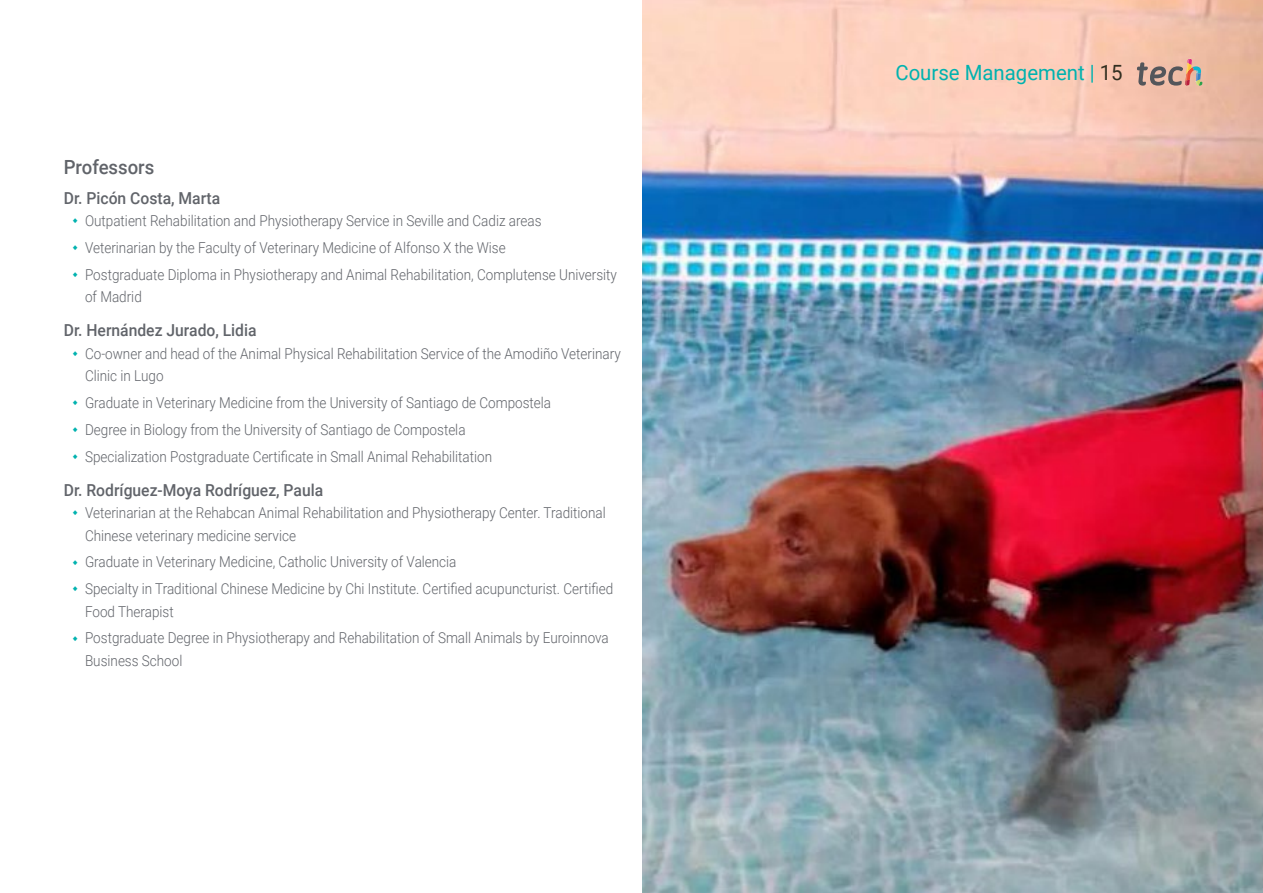
<style>
.page{position:relative;width:1263px;height:893px;background:#fff}
.page>*{position:absolute;margin:0;border:0;box-sizing:border-box;transform-origin:0 0}
.Sección___Pag{font:21px "Roboto";color:#00b2af}
.Subtítulo_Pag{font:500 19.5px "Roboto";color:#61646a;scale:.95 1}
.Autor_ok{font:500 16.5px "Roboto";color:#61646a;scale:.95 1}
.t1{font:300 15px/22.5px "Roboto";color:#61646a;scale:.9 1}
.s1{color:#312e20}
</style>
<div class="page">
<img style="left:642px;top:0;width:621px;height:893px">
<svg style="left:1137px;top:59px;width:65px;height:27px;background:#bf9c8e"></svg>
<p class="Subtítulo_Pag" style="left:64px;top:154px;width:97px">Professors</p>
<p class="Autor_ok" style="left:64px;top:186px;width:166px">Dr. Picón Costa, Marta</p>
<p class="t1" style="left:85px;top:209px;width:509px">Outpatient Rehabilitation and Physiotherapy Service in Seville and Cadiz areas</p>
<p class="t1" style="left:85px;top:236px;width:469px">Veterinarian by the Faculty of Veterinary Medicine of Alfonso X the Wise</p>
<p class="t1" style="left:85px;top:262px;width:593px">Postgraduate Diploma in Physiotherapy and Animal Rehabilitation, Complutense University of Madrid</p>
<p class="Autor_ok" style="left:64px;top:319px;width:204px">Dr. Hernández Jurado, Lidia</p>
<p class="t1" style="left:85px;top:342px;width:597px">Co-owner and head of the Animal Physical Rehabilitation Service of the Amodiño Veterinary<br>Clinic in Lugo</p>
<p class="t1" style="left:85px;top:391px;width:519px">Graduate in Veterinary Medicine from the University of Santiago de Compostela</p>
<p class="t1" style="left:85px;top:418px;width:424px">Degree in Biology from the University of Santiago de Compostela</p>
<p class="t1" style="left:85px;top:444px;width:454px">Specialization Postgraduate Certificate in Small Animal Rehabilitation</p>
<p class="Autor_ok" style="left:64px;top:478px;width:275px">Dr. Rodríguez-Moya Rodríguez, Paula</p>
<p class="t1" style="left:85px;top:501px;width:580px">Veterinarian at the Rehabcan Animal Rehabilitation and Physiotherapy Center. Traditional<br>Chinese veterinary medicine service</p>
<p class="t1" style="left:85px;top:550px;width:414px">Graduate in Veterinary Medicine, Catholic University of Valencia</p>
<p class="t1" style="left:85px;top:577px;width:588px">Specialty in Traditional Chinese Medicine by Chi Institute. Certified acupuncturist. Certified<br>Food Therapist</p>
<p class="t1" style="left:85px;top:626px;width:583px">Postgraduate Degree in Physiotherapy and Rehabilitation of Small Animals by Euroinnova<br>Business School</p>
<p class="Sección___Pag" style="left:895px;top:57px;width:229px">Course Management | <span class="s1">15</span></p>
</div>
